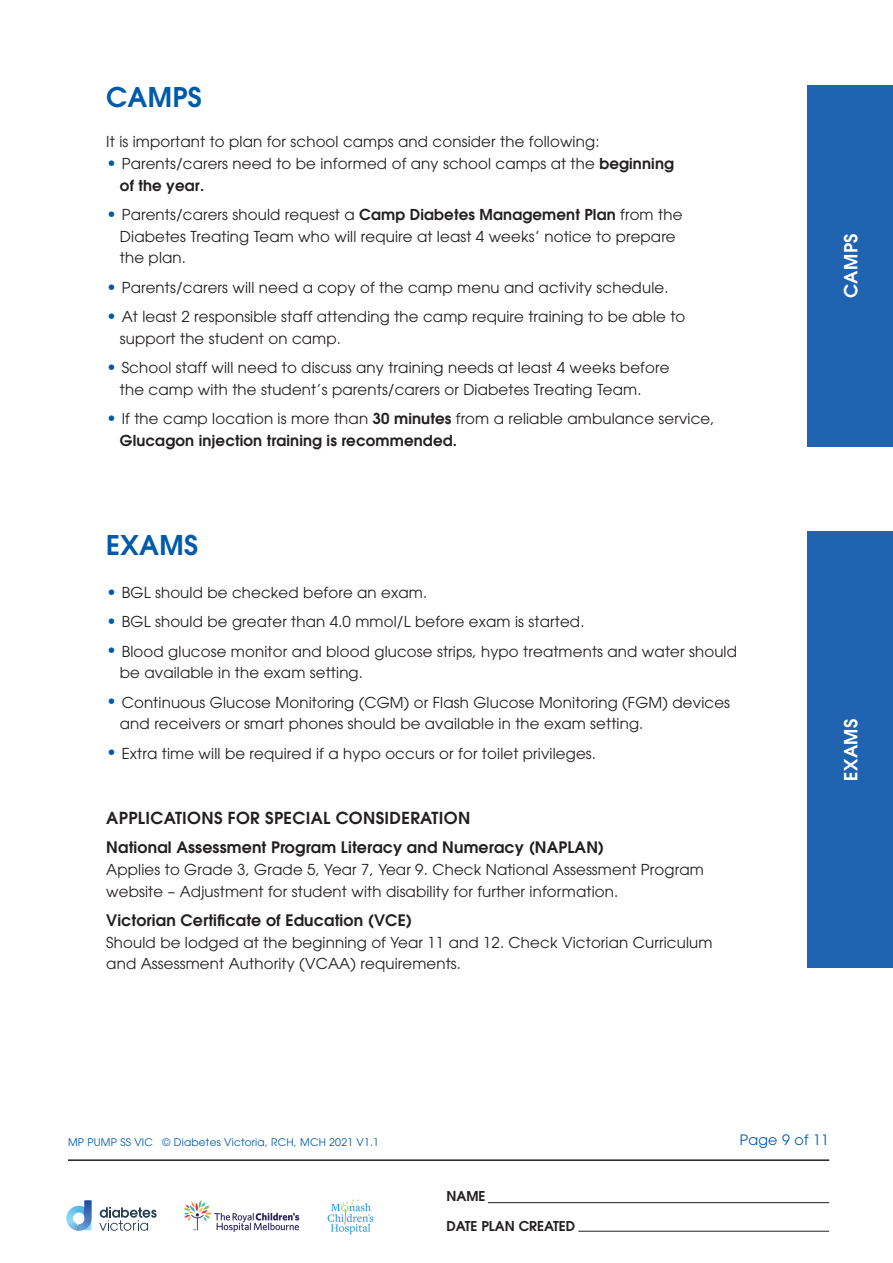
<style>
.page{position:relative;width:893px;height:1263px;background:#fff}
.page>*{position:absolute;margin:0;border:0;box-sizing:border-box;transform-origin:0 0}
.t1{font:600 27px "Avant Garde";letter-spacing:.01em;color:#015aaa}
.t2{font:600 18px "Avant Garde";letter-spacing:.02em;color:#fff}
.t3{font:600 16.5px "Avant Garde";letter-spacing:.02em;color:#231f20}
.t4{font:600 15.75px "Avant Garde";letter-spacing:.01em;color:#231f20}
.t5{font:15px/21.8px "Avant Garde";letter-spacing:.01em;color:#231f20}
.t6{font:14.25px "Avant Garde";letter-spacing:.02em;color:#015aaa}
.t7{font:600 13.5px "Avant Garde";color:#231f20}
.t8{font:10.5px "Avant Garde";letter-spacing:.02em;color:#015aaa}
.s1{font-size:18px;color:#015aaa}
.s2{font-weight:600}
</style>
<div class="page">
<hr style="left:68px;top:1159px;width:761px;height:2px;background:#231f20">
<div style="left:808px;top:85px;width:85px;height:361px;background:#2064b1"></div>
<div style="left:808px;top:531px;width:85px;height:437px;background:#2064b1"></div>
<hr style="left:488px;top:1202px;width:341px;height:1px;background:#231f20">
<hr style="left:578px;top:1231px;width:251px;height:1px;background:#231f20">
<svg style="left:99px;top:1207px;width:58px;height:24px"></svg>
<img style="left:76px;top:1230px;width:15px;height:1px">
<svg style="left:66px;top:1200px;width:25px;height:30px"></svg>
<img style="left:328px;top:1199px;width:46px;height:35px">
<img style="left:184px;top:1200px;width:116px;height:32px">
<h1 class="t1" style="left:106px;top:79px;width:97px">CAMPS</h1>
<p class="t5" style="left:106px;top:131px;width:495px">It is important to plan for school camps and consider the following:</p>
<p class="t5" style="left:120px;top:153px;width:556px;text-indent:-14px"><span class="s1">•</span> Parents/carers need to be informed of any school camps at the <span class="s2">beginning of the year.</span></p>
<p class="t5" style="left:120px;top:204px;width:564px;text-indent:-14px"><span class="s1">•</span> Parents/carers should request a <span class="s2">Camp Diabetes Management Plan</span> from the<br>Diabetes Treating Team who will require at least 4 weeks’ notice to prepare the plan.</p>
<p class="t5" style="left:106px;top:276px;width:564px"><span class="s1">•</span> Parents/carers will need a copy of the camp menu and activity schedule.</p>
<p class="t5" style="left:120px;top:306px;width:567px;text-indent:-14px"><span class="s1">•</span> At least 2 responsible staff attending the camp require training to be able to support the student on camp.</p>
<p class="t5" style="left:120px;top:357px;width:551px;text-indent:-14px"><span class="s1">•</span> School staff will need to discuss any training needs at least 4 weeks before the camp with the student’s parents/carers or Diabetes Treating Team.</p>
<p class="t5" style="left:120px;top:408px;width:596px;text-indent:-14px"><span class="s1">•</span> If the camp location is more than <span class="s2">30 minutes</span> from a reliable ambulance service,<br><span class="s2">Glucagon injection training is recommended.</span></p>
<h1 class="t1" style="left:106px;top:527px;width:93px">EXAMS</h1>
<p class="t5" style="left:106px;top:582px;width:322px"><span class="s1">•</span> BGL should be checked before an exam.</p>
<p class="t5" style="left:106px;top:611px;width:480px"><span class="s1">•</span> BGL should be greater than 4.0 mmol/L before exam is started.</p>
<p class="t5" style="left:120px;top:640px;width:619px;text-indent:-14px"><span class="s1">•</span> Blood glucose monitor and blood glucose strips, hypo treatments and water should be available in the exam setting.</p>
<p class="t5" style="left:120px;top:691px;width:612px;text-indent:-14px"><span class="s1">•</span> Continuous Glucose Monitoring (CGM) or Flash Glucose Monitoring (FGM) devices and receivers or smart phones should be available in the exam setting.</p>
<p class="t5" style="left:106px;top:742px;width:491px"><span class="s1">•</span> Extra time will be required if a hypo occurs or for toilet privileges.</p>
<p class="t3" style="left:106px;top:807px;width:21px">Appli</p>
<p class="t3" style="left:151px;top:807px;width:24px">catio</p>
<p class="t3" style="left:201px;top:807px;width:38px">ns for</p>
<p class="t3" style="left:265px;top:807px;width:50px">special</p>
<p class="t3" style="left:336px;top:807px;width:50px">consideratio</p>
<p class="t3" style="left:458px;top:807px;width:14px">n</p>
<p class="t4" style="left:106px;top:837px;width:499px">National Assessment Program Literacy and Numeracy (NAPLAN)</p>
<p class="t5" style="left:106px;top:858px;width:599px">Applies to Grade 3, Grade 5, Year 7, Year 9. Check National Assessment Program website – Adjustment for student with disability for further information.</p>
<p class="t4" style="left:106px;top:910px;width:307px">Victorian Certificate of Education (VCE)</p>
<p class="t5" style="left:106px;top:931px;width:608px">Should be lodged at the beginning of Year 11 and 12. Check Victorian Curriculum and Assessment Authority (VCAA) requirements.</p>
<p class="t2" style="left:839px;top:298px;width:64px;rotate:-90deg">camps</p>
<p class="t2" style="left:839px;top:781px;width:62px;rotate:-90deg">exams</p>
<p class="t8" style="left:68px;top:1136px;width:313px">MP PUMP SS VIC © Diabetes Victoria, RCH, MCH 2021 V1.1</p>
<p class="t6" style="left:740px;top:1132px;width:91px">Page 9 of 11</p>
<p class="t7" style="left:446px;top:1187px;width:39px">Name</p>
<p class="t7" style="left:446px;top:1217px;width:18px">Date</p>
<p class="t7" style="left:481px;top:1217px;width:57px">plan created</p>
</div>
